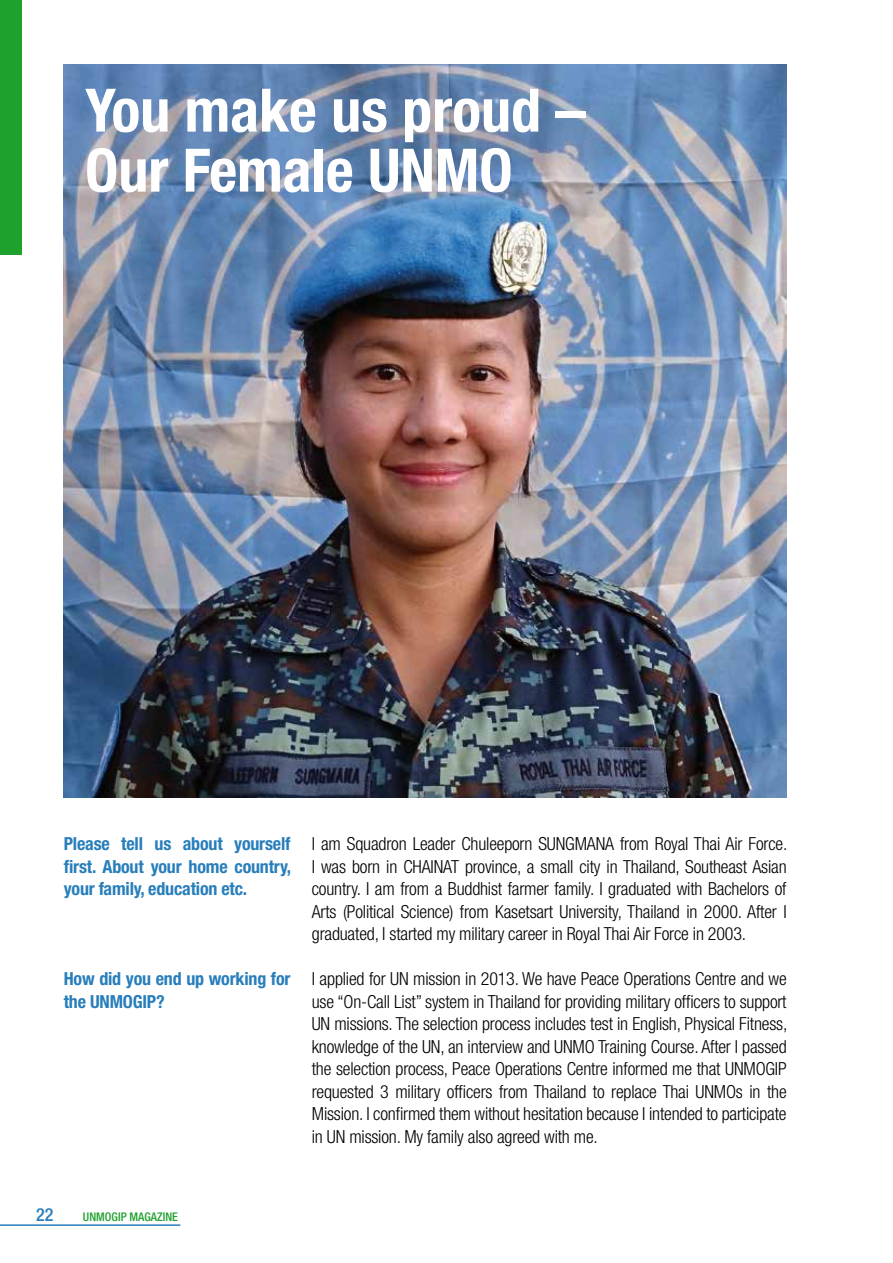
<style>
.page{position:relative;width:893px;height:1263px;background:#fff}
.page>*{position:absolute;margin:0;border:0;box-sizing:border-box;transform-origin:0 0}
.t1{font:700 condensed 60px/60px "Helvetica Neue";color:#fff}
.t2{font:300 condensed 18px/22.5px "Helvetica Neue";letter-spacing:-.01em;color:#000;text-align:justify}
.t3{font:700 condensed 18px/22.5px "Helvetica Neue";letter-spacing:-.01em;color:#287ebb;text-align:justify}
.t4{font:500 condensed 18px "Helvetica Neue";color:#287ebb}
.t5{font:500 condensed 12px "Helvetica Neue";color:#1fa12e}
</style>
<div class="page">
<hr style="left:0;top:1224px;width:180px;height:2px;background:#287ebb">
<div style="left:0;top:0;width:21px;height:254px;background:#1fa12e"></div>
<img style="left:64px;top:64px;width:722px;height:733px">
<h1 class="t1" style="left:85px;top:79px;width:502px">You make us proud –<br>Our Female UNMO</h1>
<p class="t3" style="left:64px;top:832px;width:229px">Please tell us about yourself first. About your home country, your family, education etc.</p>
<p class="t3" style="left:64px;top:967px;width:228px">How did you end up working for the UNMOGIP?</p>
<p class="t2" style="left:312px;top:832px;width:477px">I am Squadron Leader Chuleeporn SUNGMANA from Royal Thai Air Force.<br>I was born in CHAINAT province, a small city in Thailand, Southeast Asian country. I am from a Buddhist farmer family. I graduated with Bachelors of Arts (Political Science) from Kasetsart University, Thailand in 2000. After I graduated, I started my military career in Royal Thai Air Force in 2003.</p>
<p class="t2" style="left:312px;top:967px;width:477px">I applied for UN mission in 2013. We have Peace Operations Centre and we use “On-Call List” system in Thailand for providing military officers to support UN missions. The selection process includes test in English, Physical Fitness, knowledge of the UN, an interview and UNMO Training Course. After I passed the selection process, Peace Operations Centre informed me that UNMOGIP requested 3 military officers from Thailand to replace Thai UNMOs in the Mission. I confirmed them without hesitation because I intended to participate in UN mission. My family also agreed with me.</p>
<p class="t4" style="left:36px;top:1204px;width:19px">22</p>
<p class="t5" style="left:83px;top:1210px;width:97px">UNMOGIP MAGAZINE</p>
</div>
